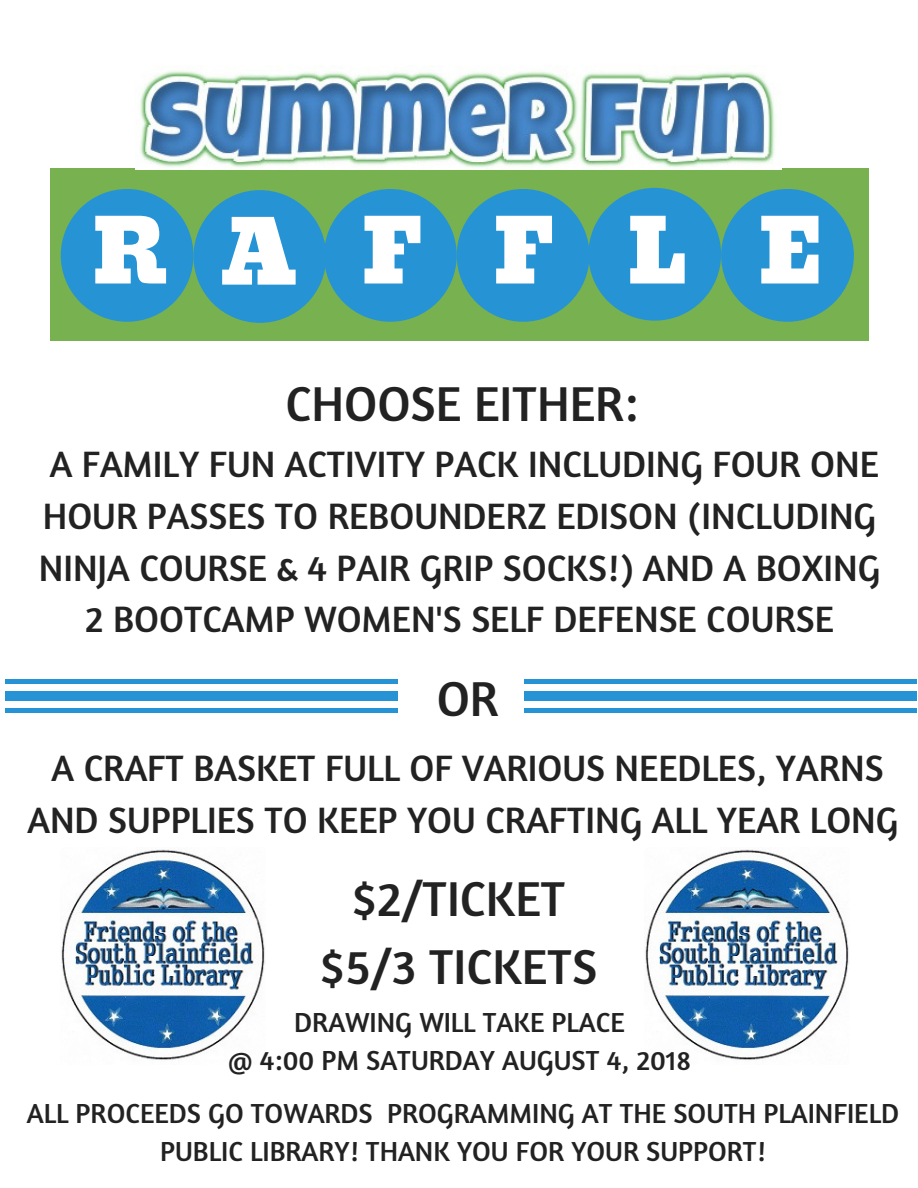
<style>
.page{position:relative;width:918px;height:1188px;background:#fff}
.page>*{position:absolute;margin:0;border:0;box-sizing:border-box;transform-origin:0 0}
.t1{font:87.15px "Bevan";letter-spacing:.81em;color:#fff}
.t2{font:49.8px/68.7px "Amaranth";color:#222;text-align:center}
.t3{font:37.35px/51.8px "Amaranth";color:#222;text-align:center}
.t4{font:28.05px/38.2px "Amaranth";color:#222;text-align:center}
</style>
<div class="page">
<div style="left:50px;top:169px;width:818px;height:172px;background:#78b14f"></div>
<svg style="left:61px;top:188px;width:793px;height:135px"></svg>
<img style="left:135px;top:71px;width:647px;height:99px">
<hr style="left:6px;top:680px;width:392px;height:4px;background:#2694d4">
<div style="left:6px;top:692px;width:392px;height:9px;background:#2694d4"></div>
<div style="left:6px;top:708px;width:392px;height:5px;background:#2694d4"></div>
<hr style="left:524px;top:680px;width:393px;height:4px;background:#2694d4">
<div style="left:524px;top:692px;width:393px;height:9px;background:#2694d4"></div>
<div style="left:524px;top:708px;width:393px;height:5px;background:#2694d4"></div>
<img style="left:61px;top:849px;width:204px;height:211px">
<img style="left:645px;top:849px;width:204px;height:211px">
<h1 class="t1" style="left:90px;top:183px;width:731px">RAFFLE</h1>
<h2 class="t2" style="left:285px;top:368px;width:354px">CHOOSE EITHER:</h2>
<p class="t3" style="left:39px;top:437px;width:843px">A FAMILY FUN ACTIVITY PACK INCLUDING FOUR ONE HOUR PASSES TO REBOUNDERZ EDISON (INCLUDING NINJA COURSE &amp; 4 PAIR GRIP SOCKS!) AND A BOXING 2 BOOTCAMP WOMEN'S SELF DEFENSE COURSE</p>
<h2 class="t2" style="left:437px;top:663px;width:63px">OR</h2>
<p class="t3" style="left:27px;top:741px;width:873px">A CRAFT BASKET FULL OF VARIOUS NEEDLES, YARNS<br>AND SUPPLIES TO KEEP YOU CRAFTING ALL YEAR LONG</p>
<h2 class="t2" style="left:320px;top:863px;width:279px">$2/TICKET $5/3 TICKETS</h2>
<p class="t4" style="left:228px;top:1002px;width:465px">DRAWING WILL TAKE PLACE<br>@ 4:00 PM SATURDAY AUGUST 4, 2018</p>
<p class="t4" style="left:27px;top:1093px;width:874px">ALL PROCEEDS GO TOWARDS PROGRAMMING AT THE SOUTH PLAINFIELD<br>PUBLIC LIBRARY! THANK YOU FOR YOUR SUPPORT!</p>
</div>
